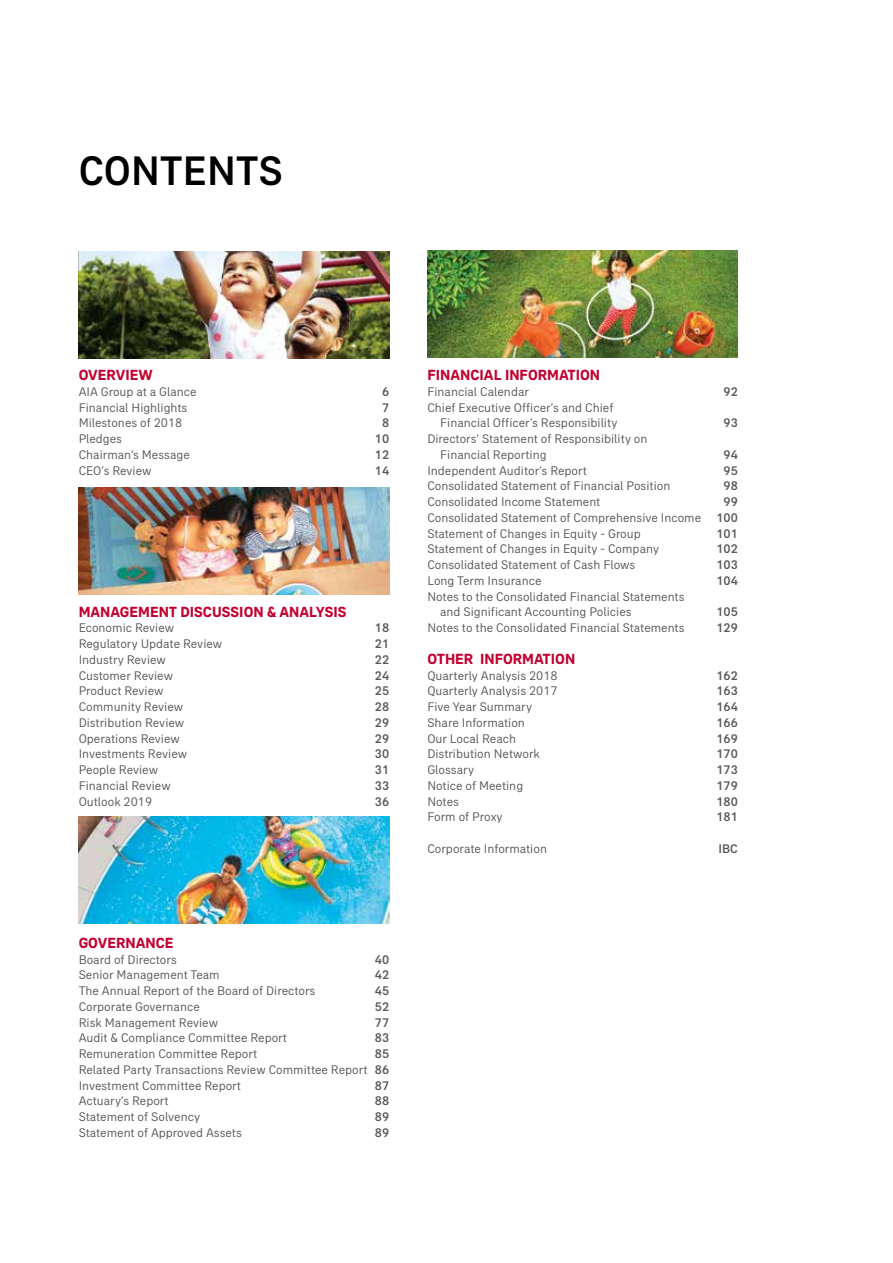
<style>
.page{position:relative;width:893px;height:1263px;background:#fff}
.page>*{position:absolute;margin:0;border:0;box-sizing:border-box;transform-origin:0 0}
.t1{font:500 42px "AIA Everest";color:#000}
.t2{font:700 15px "AIA Everest";color:#c3002f}
.t3{font:12.75px/15.8px "AIA Everest";color:#58595b}
.t4{font:500 12.75px "AIA Everest";color:#58595b}
.s1{font-weight:500}
</style>
<div class="page">
<img style="left:79px;top:252px;width:310px;height:106px">
<img style="left:79px;top:816px;width:310px;height:107px">
<img style="left:427px;top:251px;width:311px;height:107px">
<img style="left:79px;top:487px;width:310px;height:107px">
<h1 class="t1" style="left:79px;top:146px;width:206px">CONTENTS</h1>
<p class="t2" style="left:79px;top:366px;width:76px">OVERVIEW</p>
<p class="t3" style="left:79px;top:384px;width:119px">AIA Group at a Glance</p>
<p class="t4" style="left:382px;top:384px;width:9px">6</p>
<p class="t3" style="left:79px;top:399px;width:110px">Financial Highlights</p>
<p class="t4" style="left:382px;top:400px;width:9px">7</p>
<p class="t3" style="left:79px;top:415px;width:105px">Milestones of 2018</p>
<p class="t4" style="left:382px;top:416px;width:9px">8</p>
<p class="t3" style="left:79px;top:431px;width:45px">Pledges</p>
<p class="t4" style="left:375px;top:431px;width:16px">10</p>
<p class="t3" style="left:79px;top:447px;width:113px">Chairman’s Message</p>
<p class="t4" style="left:375px;top:447px;width:16px">12</p>
<p class="t3" style="left:79px;top:462px;width:74px">CEO’s Review</p>
<p class="t4" style="left:375px;top:463px;width:16px">14</p>
<p class="t2" style="left:79px;top:603px;width:269px">MANAGEMENT DISCUSSION &amp; ANALYSIS</p>
<p class="t3" style="left:79px;top:620px;width:97px">Economic Review</p>
<p class="t4" style="left:375px;top:621px;width:16px">18</p>
<p class="t3" style="left:79px;top:636px;width:145px">Regulatory Update Review</p>
<p class="t4" style="left:375px;top:636px;width:16px">21</p>
<p class="t3" style="left:79px;top:651px;width:89px">Industry Review</p>
<p class="t4" style="left:375px;top:652px;width:16px">22</p>
<p class="t3" style="left:79px;top:667px;width:96px">Customer Review</p>
<p class="t4" style="left:375px;top:668px;width:16px">24</p>
<p class="t3" style="left:79px;top:683px;width:86px">Product Review</p>
<p class="t4" style="left:375px;top:684px;width:16px">25</p>
<p class="t3" style="left:79px;top:699px;width:106px">Community Review</p>
<p class="t4" style="left:375px;top:699px;width:16px">28</p>
<p class="t3" style="left:79px;top:714px;width:107px">Distribution Review</p>
<p class="t4" style="left:375px;top:715px;width:16px">29</p>
<p class="t3" style="left:79px;top:730px;width:103px">Operations Review</p>
<p class="t4" style="left:375px;top:731px;width:16px">29</p>
<p class="t3" style="left:79px;top:746px;width:110px">Investments Review</p>
<p class="t4" style="left:375px;top:747px;width:16px">30</p>
<p class="t3" style="left:79px;top:762px;width:81px">People Review</p>
<p class="t4" style="left:375px;top:762px;width:16px">31</p>
<p class="t3" style="left:79px;top:777px;width:94px">Financial Review</p>
<p class="t4" style="left:375px;top:778px;width:16px">33</p>
<p class="t3" style="left:79px;top:793px;width:75px">Outlook 2019</p>
<p class="t4" style="left:375px;top:794px;width:16px">36</p>
<p class="t2" style="left:79px;top:934px;width:96px">GOVERNANCE</p>
<p class="t3" style="left:79px;top:951px;width:100px">Board of Directors</p>
<p class="t4" style="left:375px;top:952px;width:16px">40</p>
<p class="t3" style="left:79px;top:967px;width:143px">Senior Management Team</p>
<p class="t4" style="left:375px;top:968px;width:16px">42</p>
<p class="t3" style="left:79px;top:983px;width:238px">The Annual Report of the Board of Directors</p>
<p class="t4" style="left:375px;top:983px;width:16px">45</p>
<p class="t3" style="left:79px;top:998px;width:123px">Corporate Governance</p>
<p class="t4" style="left:375px;top:999px;width:16px">52</p>
<p class="t3" style="left:79px;top:1014px;width:141px">Risk Management Review</p>
<p class="t4" style="left:375px;top:1015px;width:16px">77</p>
<p class="t3" style="left:79px;top:1030px;width:210px">Audit &amp; Compliance Committee Report</p>
<p class="t4" style="left:375px;top:1031px;width:16px">83</p>
<p class="t3" style="left:79px;top:1046px;width:180px">Remuneration Committee Report</p>
<p class="t3" style="left:79px;top:1046px;width:312px;text-align:justify;text-indent:296px"><span class="s1">85<br></span>Related Party Transactions Review Committee Report <span class="s1">86<br></span>Investment Committee Report</p>
<p class="t4" style="left:375px;top:1078px;width:16px">87</p>
<p class="t3" style="left:79px;top:1093px;width:92px">Actuary’s Report</p>
<p class="t4" style="left:375px;top:1094px;width:16px">88</p>
<p class="t3" style="left:79px;top:1109px;width:123px">Statement of Solvency</p>
<p class="t4" style="left:375px;top:1109px;width:16px">89</p>
<p class="t3" style="left:79px;top:1124px;width:165px">Statement of Approved Assets</p>
<p class="t4" style="left:375px;top:1125px;width:16px">89</p>
<p class="t2" style="left:427px;top:366px;width:174px">FINANCIAL INFORMATION</p>
<p class="t3" style="left:427px;top:384px;width:103px">Financial Calendar</p>
<p class="t4" style="left:724px;top:384px;width:16px">92</p>
<p class="t3" style="left:440px;top:399px;width:179px;text-indent:-13px">Chief Executive Officer’s and Chief<br>Financial Officer’s Responsibility</p>
<p class="t4" style="left:724px;top:416px;width:16px">93</p>
<p class="t3" style="left:440px;top:431px;width:209px;text-indent:-13px">Directors’ Statement of Responsibility on<br>Financial Reporting</p>
<p class="t4" style="left:724px;top:447px;width:16px">94</p>
<p class="t3" style="left:427px;top:462px;width:161px">Independent Auditor’s Report</p>
<p class="t4" style="left:724px;top:463px;width:16px">95</p>
<p class="t3" style="left:427px;top:478px;width:245px">Consolidated Statement of Financial Position</p>
<p class="t4" style="left:724px;top:479px;width:16px">98</p>
<p class="t3" style="left:427px;top:494px;width:174px">Consolidated Income Statement</p>
<p class="t3" style="left:427px;top:494px;width:312px;text-align:justify;text-indent:296px"><span class="s1">99<br></span>Consolidated Statement of Comprehensive Income <span class="s1">100<br></span>Statement of Changes in Equity - Group</p>
<p class="t4" style="left:716px;top:526px;width:23px">101</p>
<p class="t3" style="left:427px;top:541px;width:233px">Statement of Changes in Equity - Company</p>
<p class="t4" style="left:716px;top:542px;width:23px">102</p>
<p class="t3" style="left:427px;top:557px;width:210px">Consolidated Statement of Cash Flows</p>
<p class="t4" style="left:716px;top:557px;width:23px">103</p>
<p class="t3" style="left:427px;top:573px;width:116px">Long Term Insurance</p>
<p class="t4" style="left:716px;top:573px;width:23px">104</p>
<p class="t3" style="left:440px;top:588px;width:246px;text-indent:-13px">Notes to the Consolidated Financial Statements and Significant Accounting Policies</p>
<p class="t4" style="left:716px;top:605px;width:23px">105</p>
<p class="t3" style="left:427px;top:620px;width:259px">Notes to the Consolidated Financial Statements</p>
<p class="t4" style="left:716px;top:620px;width:23px">129</p>
<p class="t2" style="left:427px;top:650px;width:149px">OTHER INFORMATION</p>
<p class="t3" style="left:427px;top:667px;width:132px">Quarterly Analysis 2018</p>
<p class="t4" style="left:716px;top:668px;width:23px">162</p>
<p class="t3" style="left:427px;top:683px;width:132px">Quarterly Analysis 2017</p>
<p class="t4" style="left:716px;top:683px;width:23px">163</p>
<p class="t3" style="left:427px;top:699px;width:106px">Five Year Summary</p>
<p class="t4" style="left:716px;top:699px;width:23px">164</p>
<p class="t3" style="left:427px;top:714px;width:99px">Share Information</p>
<p class="t4" style="left:716px;top:715px;width:23px">166</p>
<p class="t3" style="left:427px;top:730px;width:90px">Our Local Reach</p>
<p class="t4" style="left:716px;top:731px;width:23px">169</p>
<p class="t3" style="left:427px;top:746px;width:114px">Distribution Network</p>
<p class="t4" style="left:716px;top:746px;width:23px">170</p>
<p class="t3" style="left:427px;top:762px;width:48px">Glossary</p>
<p class="t4" style="left:716px;top:762px;width:23px">173</p>
<p class="t3" style="left:427px;top:777px;width:97px">Notice of Meeting</p>
<p class="t4" style="left:716px;top:778px;width:23px">179</p>
<p class="t3" style="left:427px;top:793px;width:33px">Notes</p>
<p class="t4" style="left:716px;top:794px;width:23px">180</p>
<p class="t3" style="left:427px;top:809px;width:77px">Form of Proxy</p>
<p class="t4" style="left:716px;top:809px;width:23px">181</p>
<p class="t3" style="left:427px;top:840px;width:121px">Corporate Information</p>
<p class="t4" style="left:718px;top:841px;width:21px">IBC</p>
</div>
